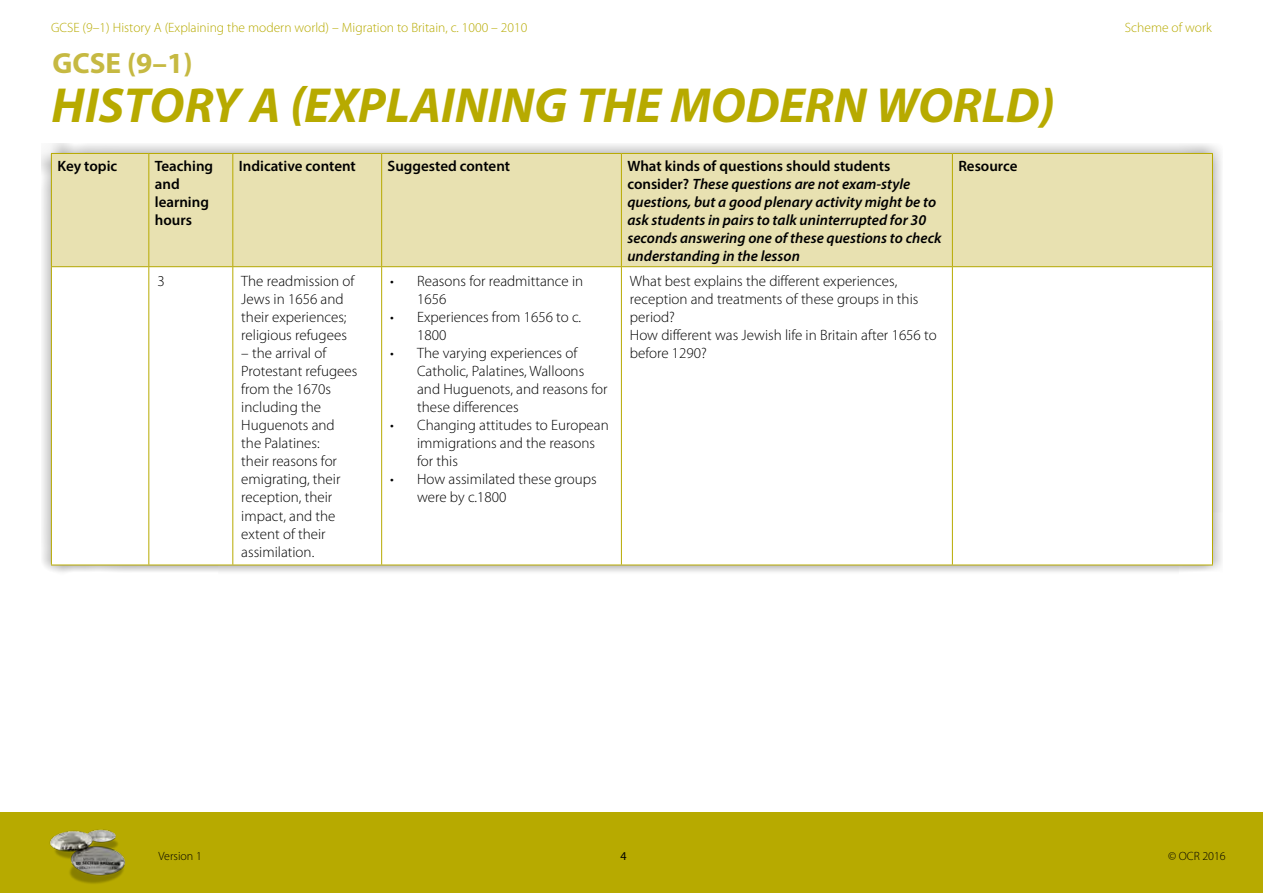
<style>
.page{position:relative;width:1263px;height:893px;background:#fff}
.page>*{position:absolute;margin:0;border:0;box-sizing:border-box;transform-origin:0 0}
.t1{font:italic 700 49.5px "Myriad Pro";color:#b7aa00}
.t2{font:700 29.25px "Myriad Pro";color:#c6b942}
.Body_10pt{font:300 15px/18px "Myriad Pro";color:#000}
.Body_10pt-2{font:italic 600 15px/18px "Myriad Pro";color:#000}
.Body_10pt-3{font:600 15px/18px "Myriad Pro";color:#000}
.t3{font:300 13.5px "Myriad Pro";color:#b7aa00}
.t4{font:300 12px "Myriad Pro";color:#000}
.t5{font:12px "Myriad Pro";color:#000}
.s1{font-style:normal}
</style>
<div class="page">
<div style="left:0;top:812px;width:1263px;height:81px;background:#b7aa00"></div>
<img style="left:49px;top:829px;width:77px;height:55px">
<div style="left:41px;top:144px;width:1182px;height:432px;background:#000;opacity:.45"></div>
<div style="left:52px;top:154px;width:1160px;height:112px;background:#e8e1b1"></div>
<svg style="left:52px;top:267px;width:1160px;height:298px"></svg>
<hr style="left:51px;top:153px;width:98px;height:1px;background:#b7aa00">
<hr style="left:51px;top:154px;width:1px;height:112px;background:#b7aa00">
<hr style="left:149px;top:153px;width:84px;height:1px;background:#b7aa00">
<hr style="left:148px;top:154px;width:1px;height:112px;background:#b7aa00">
<hr style="left:233px;top:153px;width:149px;height:1px;background:#b7aa00">
<hr style="left:232px;top:154px;width:1px;height:112px;background:#b7aa00">
<hr style="left:382px;top:153px;width:239px;height:1px;background:#b7aa00">
<hr style="left:381px;top:154px;width:1px;height:112px;background:#b7aa00">
<hr style="left:621px;top:153px;width:331px;height:1px;background:#b7aa00">
<hr style="left:621px;top:154px;width:1px;height:112px;background:#b7aa00">
<hr style="left:952px;top:153px;width:261px;height:1px;background:#b7aa00">
<hr style="left:952px;top:154px;width:1px;height:112px;background:#b7aa00">
<hr style="left:1212px;top:154px;width:1px;height:112px;background:#b7aa00">
<hr style="left:51px;top:266px;width:98px;height:1px;background:#b7aa00">
<hr style="left:51px;top:267px;width:1px;height:298px;background:#b7aa00">
<hr style="left:149px;top:266px;width:84px;height:1px;background:#b7aa00">
<hr style="left:148px;top:267px;width:1px;height:298px;background:#b7aa00">
<hr style="left:233px;top:266px;width:149px;height:1px;background:#b7aa00">
<hr style="left:232px;top:267px;width:1px;height:298px;background:#b7aa00">
<hr style="left:382px;top:266px;width:239px;height:1px;background:#b7aa00">
<hr style="left:381px;top:267px;width:1px;height:298px;background:#b7aa00">
<hr style="left:621px;top:266px;width:331px;height:1px;background:#b7aa00">
<hr style="left:621px;top:267px;width:1px;height:298px;background:#b7aa00">
<hr style="left:952px;top:266px;width:261px;height:1px;background:#b7aa00">
<hr style="left:952px;top:267px;width:1px;height:298px;background:#b7aa00">
<hr style="left:1212px;top:267px;width:1px;height:298px;background:#b7aa00">
<hr style="left:51px;top:565px;width:98px;height:1px;background:#b7aa00">
<hr style="left:149px;top:565px;width:84px;height:1px;background:#b7aa00">
<hr style="left:233px;top:565px;width:149px;height:1px;background:#b7aa00">
<hr style="left:382px;top:565px;width:239px;height:1px;background:#b7aa00">
<hr style="left:621px;top:565px;width:331px;height:1px;background:#b7aa00">
<hr style="left:952px;top:565px;width:261px;height:1px;background:#b7aa00">
<p class="t3" style="left:51px;top:21px;width:478px">GCSE (9–1) History A (Explaining the modern world) – Migration to Britain, c. 1000 – 2010</p>
<p class="t3" style="left:1125px;top:21px;width:89px">Scheme of work</p>
<h2 class="t2" style="left:52px;top:44px;width:142px">GCSE (9–1)</h2>
<h1 class="t1" style="left:52px;top:74px;width:1005px">HISTORY A (EXPLAINING THE MODERN WORLD)</h1>
<p class="Body_10pt-3" style="left:57px;top:156px;width:61px">Key topic</p>
<p class="Body_10pt-3" style="left:155px;top:156px;width:60px">Teaching and learning hours</p>
<p class="Body_10pt-3" style="left:239px;top:156px;width:119px">Indicative content</p>
<p class="Body_10pt-3" style="left:388px;top:156px;width:124px">Suggested content</p>
<p class="Body_10pt-2" style="left:627px;top:156px;width:316px"><span class="s1">What kinds of questions should students consider?</span> These questions are not exam-style questions, but a good plenary activity might be to ask students in pairs to talk uninterrupted for 30 seconds answering one of these questions to check understanding in the lesson</p>
<p class="Body_10pt-3" style="left:958px;top:156px;width:61px">Resource</p>
<p class="Body_10pt" style="left:157px;top:273px;width:9px">3</p>
<p class="Body_10pt" style="left:241px;top:273px;width:114px">The readmission of<br>Jews in 1656 and their experiences; religious refugees</p>
<p class="Body_10pt" style="left:241px;top:345px;width:118px">– the arrival of<br>Protestant refugees from the 1670s including the<br>Huguenots and the Palatines:<br>their reasons for emigrating, their reception, their impact, and the extent of their assimilation.</p>
<p class="Body_10pt" style="left:417px;top:273px;width:168px;text-indent:-27px">• Reasons for readmittance in<br>1656</p>
<p class="Body_10pt" style="left:417px;top:309px;width:166px;text-indent:-27px">• Experiences from 1656 to c.<br>1800</p>
<p class="Body_10pt" style="left:417px;top:345px;width:192px;text-indent:-27px">• The varying experiences of<br>Catholic, Palatines, Walloons and Huguenots, and reasons for these differences</p>
<p class="Body_10pt" style="left:417px;top:417px;width:193px;text-indent:-27px">• Changing attitudes to European immigrations and the reasons for this</p>
<p class="Body_10pt" style="left:417px;top:471px;width:181px;text-indent:-27px">• How assimilated these groups were by c.1800</p>
<p class="Body_10pt" style="left:630px;top:273px;width:290px">What best explains the different experiences, reception and treatments of these groups in this period?</p>
<p class="Body_10pt" style="left:630px;top:327px;width:308px">How different was Jewish life in Britain after 1656 to before 1290?</p>
<p class="t4" style="left:158px;top:849px;width:45px">Version 1</p>
<p class="t5" style="left:620px;top:848px;width:8px">4</p>
<p class="t4" style="left:1168px;top:849px;width:59px">© OCR 2016</p>
</div>
